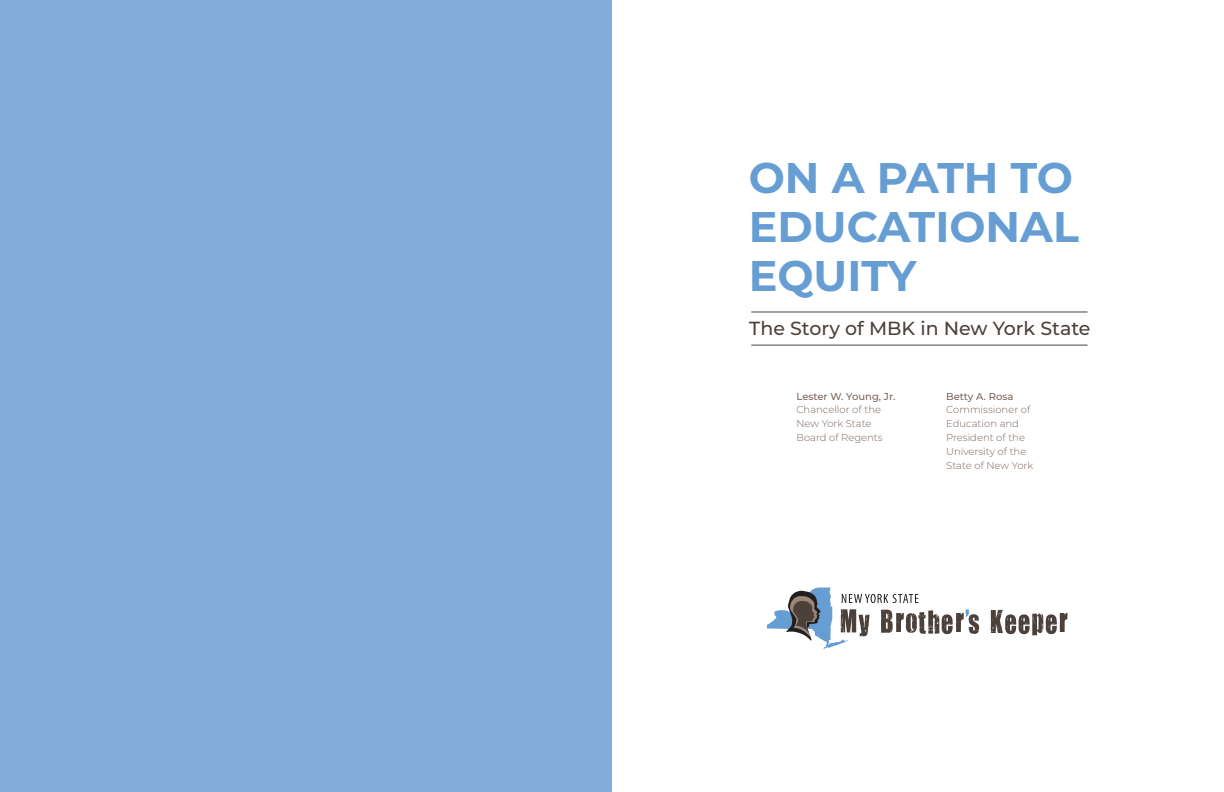
<style>
.page{position:relative;width:1224px;height:792px;background:#fff}
.page>*{position:absolute;margin:0;border:0;box-sizing:border-box;transform-origin:0 0}
.t1{font:700 42.9px/48.6px "Montserrat";color:#669ed4}
.t2{font:500 19px "Montserrat";color:#4b403a}
.t3{font:300 10px/13.9px "Montserrat";color:#7a665c}
.t4{font:500 10px "Montserrat";color:#7a665c}
</style>
<div class="page">
<div style="left:0;top:0;width:612px;height:792px;background:#82addb"></div>
<hr style="left:751px;top:311px;width:337px;height:1px;background:#4b403a">
<hr style="left:751px;top:345px;width:337px;height:1px;background:#4b403a">
<svg style="left:991px;top:610px;width:76px;height:25px"></svg>
<svg style="left:767px;top:587px;width:212px;height:62px"></svg>
<h1 class="t1" style="left:749px;top:152px;width:332px">ON A PATH TO<br>EDUCATIONAL<br>EQUITY</h1>
<h2 class="t2" style="left:749px;top:315px;width:343px">The Story of MBK in New York State</h2>
<p class="t4" style="left:796px;top:389px;width:100px">Lester W. Young, Jr.</p>
<p class="t4" style="left:946px;top:389px;width:69px">Betty A. Rosa</p>
<p class="t3" style="left:796px;top:403px;width:86px">Chancellor of the</p>
<p class="t3" style="left:946px;top:403px;width:86px">Commissioner of</p>
<p class="t3" style="left:796px;top:417px;width:77px">New York State</p>
<p class="t3" style="left:946px;top:417px;width:74px">Education and</p>
<p class="t3" style="left:796px;top:430px;width:88px">Board of Regents</p>
<p class="t3" style="left:946px;top:430px;width:80px">President of the</p>
<p class="t3" style="left:946px;top:444px;width:89px">University of the<br>State of New York</p>
</div>
